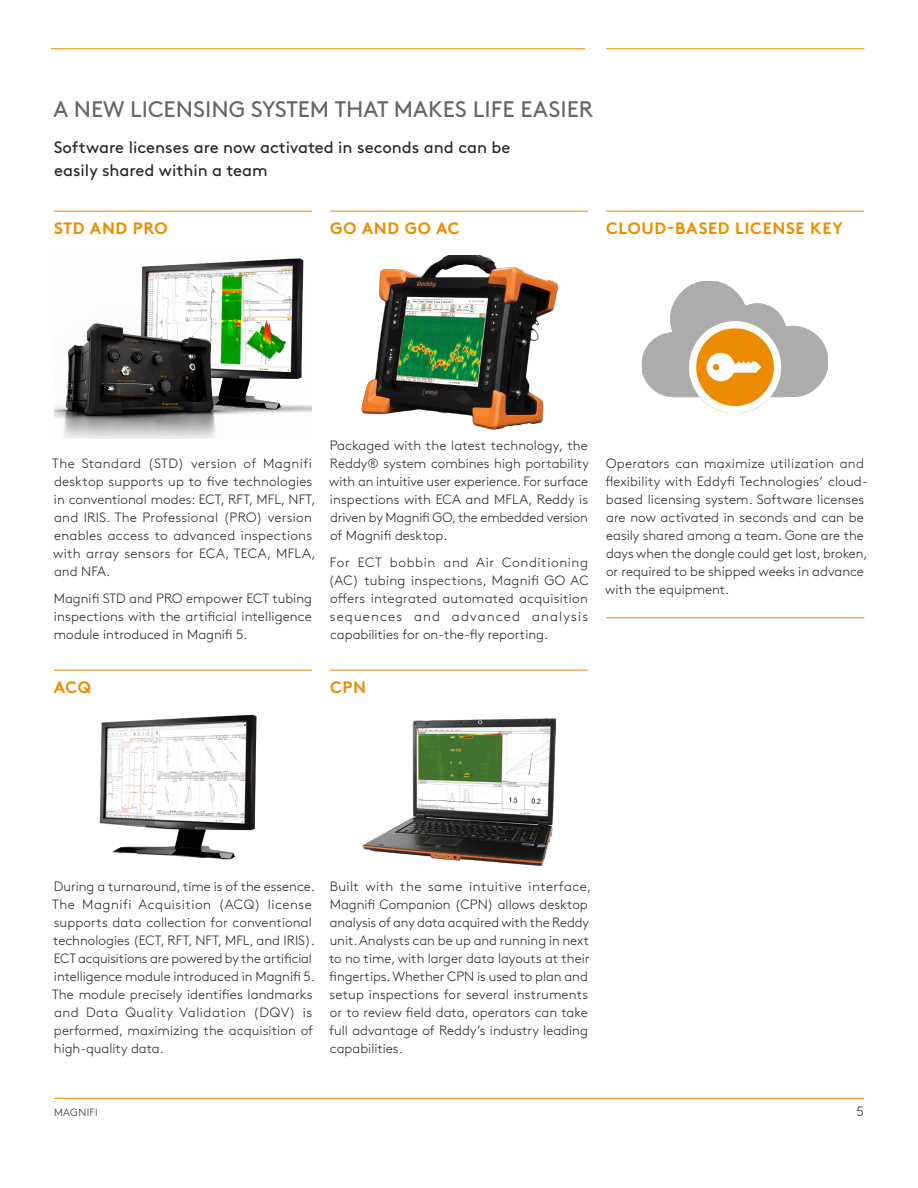
<style>
.page{position:relative;width:918px;height:1188px;background:#fff}
.page>*{position:absolute;margin:0;border:0;box-sizing:border-box;transform-origin:0 0}
.SH02_-_15__cap__d-gr{font:22.5px "Brown Std";color:#63666a}
.I01_-_X-ind__0p6__BL{font:16.5px/22.5px "Brown Std";color:#27251f}
.SH03_-_11__rule{font:700 16.5px "Brown Std";letter-spacing:.04em;color:#ed8b00}
.B01_-_X-ind__0p6{font:300 13.5px/18px "Brown Std";color:#27251f;text-align:justify}
.B01_-_X-ind__0p6-2{font:300 13.5px/18px "Brown Std";letter-spacing:.02em;color:#27251f}
.t1{font:300 10.5px "Brown Std";letter-spacing:.04em;color:#27251f}
</style>
<div class="page">
<hr style="left:54px;top:670px;width:258px;height:1px;background:#ed8b00">
<hr style="left:330px;top:211px;width:258px;height:1px;background:#ed8b00">
<img style="left:54px;top:258px;width:258px;height:180px">
<img style="left:361px;top:256px;width:197px;height:174px">
<img style="left:99px;top:714px;width:158px;height:146px">
<img style="left:362px;top:718px;width:193px;height:148px">
<hr style="left:606px;top:211px;width:258px;height:1px;background:#ed8b00">
<img style="left:641px;top:281px;width:187px;height:132px">
<hr style="left:606px;top:617px;width:258px;height:1px;background:#ed8b00">
<hr style="left:606px;top:48px;width:258px;height:1px;background:#ed8b00">
<hr style="left:51px;top:48px;width:534px;height:1px;background:#ed8b00">
<hr style="left:54px;top:1098px;width:810px;height:1px;background:#ed8b00">
<hr style="left:54px;top:211px;width:258px;height:1px;background:#ed8b00">
<hr style="left:330px;top:670px;width:258px;height:1px;background:#ed8b00">
<p class="SH02_-_15__cap__d-gr" style="left:53px;top:96px;width:541px">A NEW LICENSING SYSTEM THAT MAKES LIFE EASIER</p>
<p class="I01_-_X-ind__0p6__BL" style="left:54px;top:136px;width:458px">Software licenses are now activated in seconds and can be easily shared within a team</p>
<p class="SH03_-_11__rule" style="left:54px;top:218px;width:115px">STD AND PRO</p>
<p class="SH03_-_11__rule" style="left:330px;top:218px;width:131px">GO AND GO AC</p>
<p class="SH03_-_11__rule" style="left:606px;top:218px;width:238px">CLOUD-BASED LICENSE KEY</p>
<p class="B01_-_X-ind__0p6-2" style="left:52px;top:455px;width:265px">The Standard (STD) version of Magnifi desktop supports up to five technologies in conventional modes: ECT, RFT, MFL, NFT, and IRIS. The Professional (PRO) version enables access to advanced inspections with array sensors for ECA, TECA, MFLA, and NFA.</p>
<p class="B01_-_X-ind__0p6" style="left:54px;top:590px;width:260px">Magnifi STD and PRO empower ECT tubing inspections with the artificial intelligence module introduced in Magnifi 5.</p>
<p class="SH03_-_11__rule" style="left:54px;top:677px;width:39px">ACQ</p>
<p class="B01_-_X-ind__0p6" style="left:329px;top:437px;width:261px">Packaged with the latest technology, the Reddy® system combines high portability with an intuitive user experience. For surface inspections with ECA and MFLA, Reddy is driven by Magnifi GO, the embedded version of Magnifi desktop.</p>
<p class="B01_-_X-ind__0p6" style="left:329px;top:554px;width:262px">For ECT bobbin and Air Conditioning (AC) tubing inspections, Magnifi GO AC offers integrated automated acquisition sequences and advanced analysis capabilities for on-the-fly reporting.</p>
<p class="SH03_-_11__rule" style="left:330px;top:677px;width:37px">CPN</p>
<p class="B01_-_X-ind__0p6" style="left:605px;top:455px;width:264px;text-align:left">Operators can maximize utilization and flexibility with Eddyfi Technologies’ cloud&shy;based licensing system. Software licenses are now activated in seconds and can be easily shared among a team. Gone are the days when the dongle could get lost, broken, or required to be shipped weeks in advance with the equipment.</p>
<p class="B01_-_X-ind__0p6" style="left:52px;top:878px;width:264px;text-align:left">During a turnaround, time is of the essence.<br>The Magnifi Acquisition (ACQ) license supports data collection for conventional technologies (ECT, RFT, NFT, MFL, and IRIS).<br>ECT acquisitions are powered by the artificial intelligence module introduced in Magnifi 5.<br>The module precisely identifies landmarks and Data Quality Validation (DQV) is performed, maximizing the acquisition of high-quality data.</p>
<p class="B01_-_X-ind__0p6" style="left:329px;top:878px;width:264px;text-align:left">Built with the same intuitive interface, Magnifi Companion (CPN) allows desktop analysis of any data acquired with the Reddy unit. Analysts can be up and running in next to no time, with larger data layouts at their fingertips. Whether CPN is used to plan and setup inspections for several instruments or to review field data, operators can take full advantage of Reddy’s industry leading capabilities.</p>
<p class="t1" style="left:54px;top:1106px;width:45px">MAGNIFI</p>
<p class="B01_-_X-ind__0p6" style="left:857px;top:1103px;width:9px">5</p>
</div>
